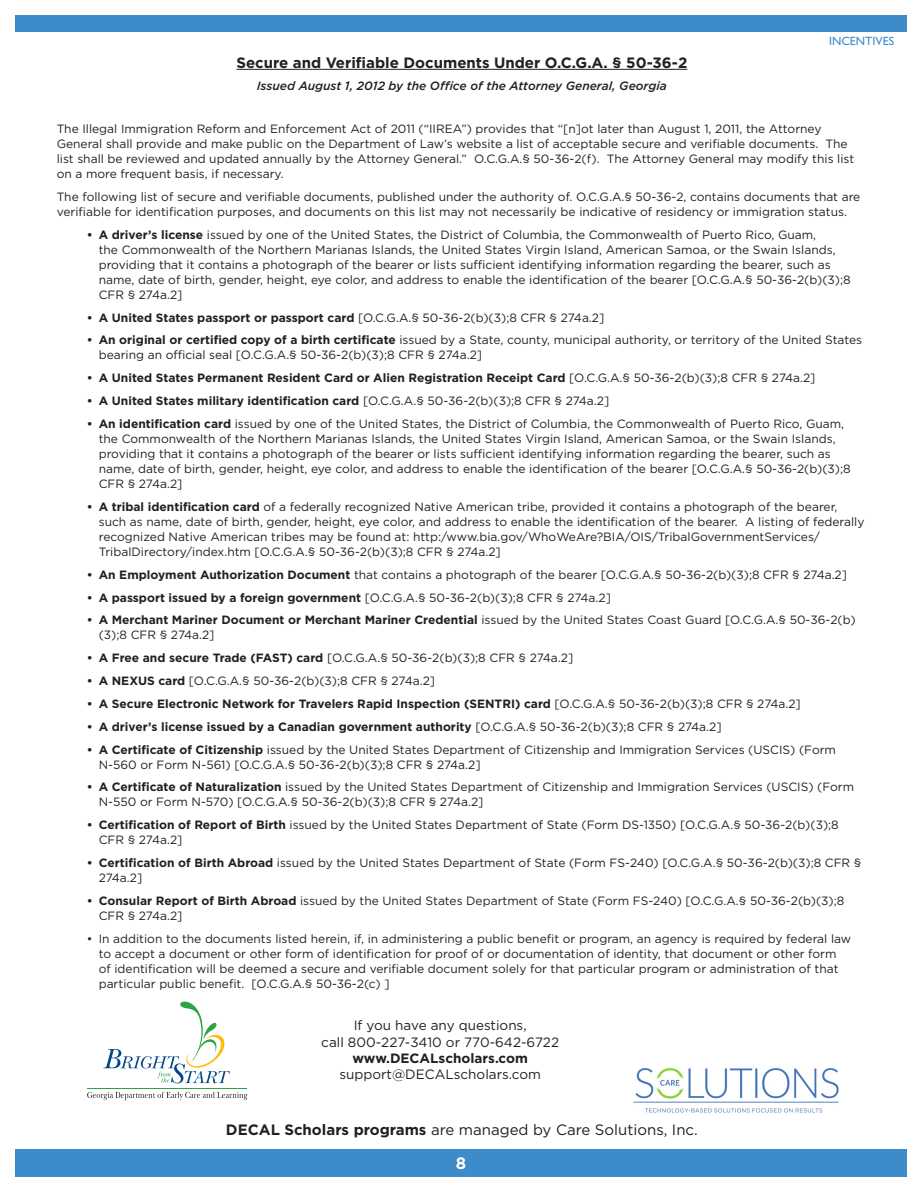
<style>
.page{position:relative;width:922px;height:1192px;background:#fff}
.page>*{position:absolute;margin:0;border:0;box-sizing:border-box;transform-origin:0 0}
.t1{font:700 16.5px "Gotham";color:#fff}
.t2{font:15px "Gotham";color:#231f20}
.t3{font:700 15px "Gotham";color:#231f20}
.t4{font:13.5px/16.2px "Gotham";color:#231f20;text-align:center}
.t5{font:700 13.5px "Gotham";color:#231f20}
.List_Paragraph{font:12px/15px "Gotham";color:#231f20}
.List_Paragraph-2{font:700 12px "Gotham";color:#231f20}
.t6{font:italic 500 12px "Gotham";color:#231f20}
.t7{font:12px "Gill Sans";color:#3e8bc9}
.s1{font-weight:700}
.s2{font-weight:400}
</style>
<div class="page">
<div style="left:15px;top:15px;width:891px;height:17px;background:#3e8bc9"></div>
<div style="left:15px;top:1149px;width:891px;height:27px;background:#3e8bc9"></div>
<hr style="left:236px;top:69px;width:451px;height:1px;background:#231f20">
<hr style="left:87px;top:1087px;width:160px;height:1px;background:#2da343">
<svg style="left:103px;top:1001px;width:127px;height:82px"></svg>
<svg style="left:87px;top:1091px;width:160px;height:9px"></svg>
<img style="left:633px;top:1068px;width:206px;height:45px">
<p class="t7" style="left:829px;top:34px;width:67px">INCENTIVES</p>
<p class="t3" style="left:236px;top:53px;width:452px">Secure and Verifiable Documents Under O.C.G.A. § 50-36-2</p>
<p class="t6" style="left:257px;top:77px;width:411px">Issued August 1, 2012 by the Office of the Attorney General, Georgia</p>
<p class="List_Paragraph" style="left:57px;top:121px;width:799px">The Illegal Immigration Reform and Enforcement Act of 2011 (“IIREA”) provides that “[n]ot later than August 1, 2011, the Attorney General shall provide and make public on the Department of Law’s website a list of acceptable secure and verifiable documents. The list shall be reviewed and updated annually by the Attorney General.” O.C.G.A.§ 50-36-2(f). The Attorney General may modify this list on a more frequent basis, if necessary.</p>
<p class="List_Paragraph" style="left:57px;top:189px;width:805px">The following list of secure and verifiable documents, published under the authority of. O.C.G.A.§ 50-36-2, contains documents that are verifiable for identification purposes, and documents on this list may not necessarily be indicative of residency or immigration status.</p>
<p class="List_Paragraph" style="left:99px;top:227px;width:753px;text-indent:-12px"><span class="s1">• A driver’s license</span> issued by one of the United States, the District of Columbia, the Commonwealth of Puerto Rico, Guam,<br>the Commonwealth of the Northern Marianas Islands, the United States Virgin Island, American Samoa, or the Swain Islands, providing that it contains a photograph of the bearer or lists sufficient identifying information regarding the bearer, such as name, date of birth, gender, height, eye color, and address to enable the identification of the bearer [O.C.G.A.§ 50-36-2(b)(3);8<br>CFR § 274a.2]</p>
<p class="List_Paragraph-2" style="left:87px;top:309px;width:519px">• A United States passport or passport card <span class="s2">[O.C.G.A.§ 50-36-2(b)(3);8 CFR § 274a.2]</span></p>
<p class="List_Paragraph" style="left:99px;top:332px;width:765px;text-indent:-12px"><span class="s1">• An original or certified copy of a birth certificate</span> issued by a State, county, municipal authority, or territory of the United States bearing an official seal [O.C.G.A.§ 50-36-2(b)(3);8 CFR § 274a.2]</p>
<p class="List_Paragraph-2" style="left:87px;top:370px;width:730px">• A United States Permanent Resident Card or Alien Registration Receipt Card <span class="s2">[O.C.G.A.§ 50-36-2(b)(3);8 CFR § 274a.2]</span></p>
<p class="List_Paragraph-2" style="left:87px;top:393px;width:524px">• A United States military identification card <span class="s2">[O.C.G.A.§ 50-36-2(b)(3);8 CFR § 274a.2]</span></p>
<p class="List_Paragraph" style="left:99px;top:416px;width:753px;text-indent:-12px"><span class="s1">• An identification card</span> issued by one of the United States, the District of Columbia, the Commonwealth of Puerto Rico, Guam, the Commonwealth of the Northern Marianas Islands, the United States Virgin Island, American Samoa, or the Swain Islands, providing that it contains a photograph of the bearer or lists sufficient identifying information regarding the bearer, such as name, date of birth, gender, height, eye color, and address to enable the identification of the bearer [O.C.G.A.§ 50-36-2(b)(3);8<br>CFR § 274a.2]</p>
<p class="List_Paragraph" style="left:99px;top:499px;width:767px;text-indent:-12px"><span class="s1">• A tribal identification card</span> of a federally recognized Native American tribe, provided it contains a photograph of the bearer, such as name, date of birth, gender, height, eye color, and address to enable the identification of the bearer. A listing of federally recognized Native American tribes may be found at: http:/www.bia.gov/WhoWeAre?BIA/OIS/TribalGovernmentServices/ TribalDirectory/index.htm [O.C.G.A.§ 50-36-2(b)(3);8 CFR § 274a.2]</p>
<p class="List_Paragraph" style="left:87px;top:567px;width:762px"><span class="s1">• An Employment Authorization Document</span> that contains a photograph of the bearer [O.C.G.A.§ 50-36-2(b)(3);8 CFR § 274a.2]</p>
<p class="List_Paragraph-2" style="left:87px;top:589px;width:526px">• A passport issued by a foreign government <span class="s2">[O.C.G.A.§ 50-36-2(b)(3);8 CFR § 274a.2]</span></p>
<p class="List_Paragraph" style="left:99px;top:612px;width:758px;text-indent:-12px"><span class="s1">• A Merchant Mariner Document or Merchant Mariner Credential</span> issued by the United States Coast Guard [O.C.G.A.§ 50-36-2(b) (3);8 CFR § 274a.2]</p>
<p class="List_Paragraph" style="left:87px;top:650px;width:488px"><span class="s1">• A Free and secure Trade (FAST) card</span> [O.C.G.A.§ 50-36-2(b)(3);8 CFR § 274a.2]</p>
<p class="List_Paragraph" style="left:87px;top:673px;width:350px"><span class="s1">• A NEXUS card</span> [O.C.G.A.§ 50-36-2(b)(3);8 CFR § 274a.2]</p>
<p class="List_Paragraph-2" style="left:87px;top:695px;width:715px">• A Secure Electronic Network for Travelers Rapid Inspection (SENTRI) card <span class="s2">[O.C.G.A.§ 50-36-2(b)(3);8 CFR § 274a.2]</span></p>
<p class="List_Paragraph-2" style="left:87px;top:718px;width:636px">• A driver’s license issued by a Canadian government authority <span class="s2">[O.C.G.A.§ 50-36-2(b)(3);8 CFR § 274a.2]</span></p>
<p class="List_Paragraph" style="left:99px;top:741px;width:738px;text-indent:-12px"><span class="s1">• A Certificate of Citizenship</span> issued by the United States Department of Citizenship and Immigration Services (USCIS) (Form<br>N-560 or Form N-561) [O.C.G.A.§ 50-36-2(b)(3);8 CFR § 274a.2]</p>
<p class="List_Paragraph" style="left:99px;top:779px;width:757px;text-indent:-12px"><span class="s1">• A Certificate of Naturalization</span> issued by the United States Department of Citizenship and Immigration Services (USCIS) (Form<br>N-550 or Form N-570) [O.C.G.A.§ 50-36-2(b)(3);8 CFR § 274a.2]</p>
<p class="List_Paragraph" style="left:99px;top:817px;width:741px;text-indent:-12px"><span class="s1">• Certification of Report of Birth</span> issued by the United States Department of State (Form DS-1350) [O.C.G.A.§ 50-36-2(b)(3);8<br>CFR § 274a.2]</p>
<p class="List_Paragraph" style="left:99px;top:855px;width:764px;text-indent:-12px"><span class="s1">• Certification of Birth Abroad</span> issued by the United States Department of State (Form FS-240) [O.C.G.A.§ 50-36-2(b)(3);8 CFR §<br>274a.2]</p>
<p class="List_Paragraph" style="left:99px;top:893px;width:747px;text-indent:-12px"><span class="s1">• Consular Report of Birth Abroad</span> issued by the United States Department of State (Form FS-240) [O.C.G.A.§ 50-36-2(b)(3);8<br>CFR § 274a.2]</p>
<p class="List_Paragraph" style="left:99px;top:930px;width:754px;text-indent:-12px">• In addition to the documents listed herein, if, in administering a public benefit or program, an agency is required by federal law to accept a document or other form of identification for proof of or documentation of identity, that document or other form of identification will be deemed a secure and verifiable document solely for that particular program or administration of that particular public benefit. [O.C.G.A.§ 50-36-2(c) ]</p>
<p class="t4" style="left:321px;top:1017px;width:239px">If you have any questions,<br>call 800-227-3410 or 770-642-6722</p>
<p class="t5" style="left:352px;top:1049px;width:177px">www.DECALscholars.com</p>
<p class="t4" style="left:339px;top:1066px;width:203px">support@DECALscholars.com</p>
<p class="t2" style="left:226px;top:1120px;width:473px"><span class="s1">DECAL Scholars programs</span> are managed by Care Solutions, Inc.</p>
<h1 class="t1" style="left:456px;top:1152px;width:12px">8</h1>
</div>
